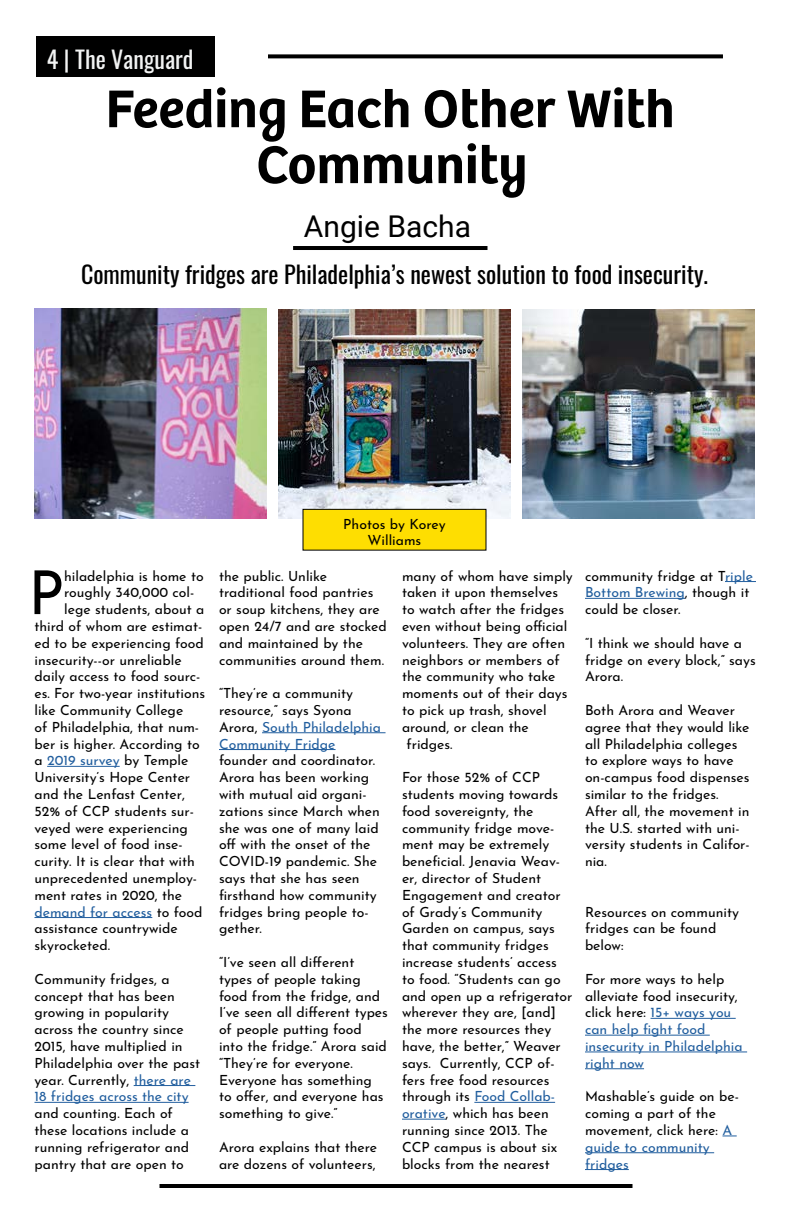
<style>
.page{position:relative;width:792px;height:1224px;background:#fff}
.page>*{position:absolute;margin:0;border:0;box-sizing:border-box;transform-origin:0 0}
.t1{font:60.5px "Josefin Sans";color:#000}
.t2{font:600 55px "Bree";color:#000}
.t3{font:30px "Roboto";color:#000}
.t4{font:24px "Oswald";color:#000}
.t5{font:24px "Oswald";color:#f2f3f3}
.t6{font:14px/16.8px "Josefin Sans";color:#000}
.t7{font:14px/16.8px "Josefin Sans";color:#215e9e}
.s1{color:#000}
.s2{color:#215e9e}
</style>
<div class="page">
<div style="left:36px;top:36px;width:179px;height:41px;background:#000"></div>
<hr style="left:293px;top:246px;width:195px;height:4px;background:#000">
<hr style="left:47px;top:766px;width:73px;height:1px;background:#215e9e">
<hr style="left:34px;top:917px;width:118px;height:1px;background:#215e9e">
<hr style="left:134px;top:1085px;width:61px;height:1px;background:#215e9e">
<hr style="left:34px;top:1102px;width:155px;height:1px;background:#215e9e">
<hr style="left:262px;top:732px;width:124px;height:1px;background:#215e9e">
<hr style="left:219px;top:749px;width:117px;height:1px;background:#215e9e">
<hr style="left:474px;top:1102px;width:81px;height:1px;background:#215e9e">
<hr style="left:402px;top:1119px;width:44px;height:1px;background:#215e9e">
<hr style="left:725px;top:581px;width:31px;height:1px;background:#215e9e">
<hr style="left:585px;top:598px;width:100px;height:1px;background:#215e9e">
<hr style="left:651px;top:1018px;width:85px;height:1px;background:#215e9e">
<hr style="left:585px;top:1035px;width:125px;height:1px;background:#215e9e">
<hr style="left:585px;top:1052px;width:162px;height:1px;background:#215e9e">
<hr style="left:585px;top:1068px;width:59px;height:1px;background:#215e9e">
<svg style="left:722px;top:1136px;width:15px;height:1px"></svg>
<hr style="left:585px;top:1152px;width:129px;height:1px;background:#215e9e">
<hr style="left:585px;top:1169px;width:44px;height:1px;background:#215e9e">
<svg style="left:268px;top:54px;width:455px;height:4px;background:#191919"></svg>
<hr style="left:160px;top:1184px;width:472px;height:4px;background:#000">
<img style="left:34px;top:309px;width:232px;height:209px">
<img style="left:278px;top:309px;width:232px;height:209px">
<img style="left:522px;top:309px;width:232px;height:209px">
<div style="left:303px;top:509px;width:183px;height:41px;background:#fede01"></div>
<div style="left:303px;top:509px;width:183px;height:41px;border:1px solid #000"></div>
<h3 class="t5" style="left:47px;top:38px;width:148px">4 | The Vanguard</h3>
<h2 class="t2" style="left:106px;top:66px;width:571px">Feeding Each Other With</h2>
<h2 class="t2" style="left:256px;top:122px;width:273px">Community</h2>
<h3 class="t3" style="left:304px;top:205px;width:169px">Angie Bacha</h3>
<h3 class="t4" style="left:81px;top:253px;width:629px">Community fridges are Philadelphia’s newest solution to food insecurity.</h3>
<h1 class="t1" style="left:28px;top:543px;width:37px">P</h1>
<p class="t6" style="left:64px;top:565px;width:141px">hiladelphia is home to</p>
<p class="t6" style="left:64px;top:582px;width:132px">roughly 340,000 col-</p>
<p class="t6" style="left:64px;top:599px;width:142px">lege students, about a</p>
<p class="t6" style="left:34px;top:616px;width:169px">third of whom are estimat-</p>
<p class="t6" style="left:34px;top:633px;width:171px">ed to be experiencing food</p>
<p class="t6" style="left:34px;top:649px;width:149px">insecurity--or unreliable</p>
<p class="t6" style="left:34px;top:666px;width:167px">daily access to food sourc-</p>
<p class="t6" style="left:34px;top:683px;width:172px">es. For two-year institutions</p>
<p class="t6" style="left:34px;top:700px;width:150px">like Community College</p>
<p class="t6" style="left:34px;top:717px;width:166px">of Philadelphia, that num-</p>
<p class="t6" style="left:34px;top:733px;width:167px">ber is higher. According to</p>
<p class="t7" style="left:34px;top:750px;width:155px"><span class="s1">a</span> 2019 survey <span class="s1">by Temple</span></p>
<p class="t6" style="left:34px;top:767px;width:157px">University’s Hope Center</p>
<p class="t6" style="left:34px;top:784px;width:152px">and the Lenfast Center,</p>
<p class="t6" style="left:34px;top:801px;width:161px">52% of CCP students sur-</p>
<p class="t6" style="left:34px;top:817px;width:155px">veyed were experiencing</p>
<p class="t6" style="left:34px;top:834px;width:150px">some level of food inse-</p>
<p class="t6" style="left:34px;top:851px;width:162px">curity. It is clear that with</p>
<p class="t6" style="left:34px;top:868px;width:164px">unprecedented unemploy-</p>
<p class="t6" style="left:34px;top:885px;width:149px">ment rates in 2020, the</p>
<p class="t7" style="left:34px;top:901px;width:169px">demand for access <span class="s1">to food</span></p>
<p class="t6" style="left:34px;top:918px;width:145px">assistance countrywide</p>
<p class="t6" style="left:34px;top:935px;width:77px">skyrocketed.</p>
<p class="t6" style="left:34px;top:969px;width:167px">Community fridges, a concept that has been growing in popularity across the country since<br>2015, have multiplied in<br>Philadelphia over the past year. Currently, <span class="s2">there are<br>18 fridges across the city</span></p>
<p class="t6" style="left:34px;top:1103px;width:156px">and counting. Each of these locations include a running refrigerator and pantry that are open to</p>
<p class="t6" style="left:343px;top:514px;width:104px;text-align:center">Photos by Korey<br>Williams</p>
<p class="t6" style="left:219px;top:565px;width:169px">the public. Unlike traditional food pantries or soup kitchens, they are open 24/7 and are stocked and maintained by the communities around them.</p>
<p class="t6" style="left:219px;top:683px;width:164px">“They’re a community resource,” says Syona<br>Arora, <span class="s2">South Philadelphia<br>Community Fridge</span></p>
<p class="t6" style="left:219px;top:750px;width:162px">founder and coordinator.<br>Arora has been working with mutual aid organi&shy;zations since March when she was one of many laid off with the onset of the<br>COVID-19 pandemic. She says that she has seen firsthand how community fridges bring people to&shy;gether.</p>
<p class="t6" style="left:219px;top:952px;width:170px">“I’ve seen all different types of people taking food from the fridge, and<br>I’ve seen all different types of people putting food into the fridge.” Arora said “They’re for everyone.<br>Everyone has something to offer, and everyone has something to give.”</p>
<p class="t6" style="left:219px;top:1137px;width:160px">Arora explains that there are dozens of volunteers,</p>
<p class="t6" style="left:402px;top:565px;width:172px">many of whom have simply</p>
<p class="t6" style="left:402px;top:582px;width:158px">taken it upon themselves</p>
<p class="t6" style="left:402px;top:599px;width:164px">to watch after the fridges</p>
<p class="t6" style="left:402px;top:616px;width:167px">even without being official</p>
<p class="t6" style="left:402px;top:633px;width:165px">volunteers. They are often</p>
<p class="t6" style="left:402px;top:649px;width:159px">neighbors or members of</p>
<p class="t6" style="left:402px;top:666px;width:155px">the community who take</p>
<p class="t6" style="left:402px;top:683px;width:167px">moments out of their days</p>
<p class="t6" style="left:402px;top:700px;width:146px">to pick up trash, shovel</p>
<p class="t6" style="left:402px;top:717px;width:128px">around, or clean the</p>
<p class="t6" style="left:406px;top:733px;width:48px">fridges.</p>
<p class="t6" style="left:402px;top:767px;width:172px">For those 52% of CCP students moving towards food sovereignty, the community fridge move&shy;ment may be extremely beneficial. Jenavia Weav&shy;er, director of Student<br>Engagement and creator of Grady’s Community<br>Garden on campus, says that community fridges increase students’ access to food. “Students can go and open up a refrigerator wherever they are, [and] the more resources they have, the better,” Weaver says. Currently, CCP of&shy;fers free food resources through its <span class="s2">Food Collab&shy;orative</span>, which has been running since 2013. The<br>CCP campus is about six blocks from the nearest</p>
<p class="t6" style="left:585px;top:565px;width:169px">community fridge at T<span class="s2">riple<br>Bottom Brewing</span>, though it could be closer.</p>
<p class="t6" style="left:585px;top:633px;width:172px">“I think we should have a fridge on every block,” says<br>Arora.</p>
<p class="t6" style="left:585px;top:700px;width:166px">Both Arora and Weaver agree that they would like all Philadelphia colleges to explore ways to have on-campus food dispenses similar to the fridges.<br>After all, the movement in the U.S. started with uni&shy;versity students in Califor&shy;nia.</p>
<p class="t6" style="left:585px;top:901px;width:155px">Resources on community fridges can be found below:</p>
<p class="t7" style="left:585px;top:969px;width:159px"><span class="s1">For more ways to help alleviate food insecurity, click here:</span> 15+ ways you can help fight food insecurity in Philadelphia right now</p>
<p class="t6" style="left:585px;top:1086px;width:155px">Mashable’s guide on be&shy;coming a part of the movement, click here: <span class="s2">A guide to community fridges</span></p>
</div>
